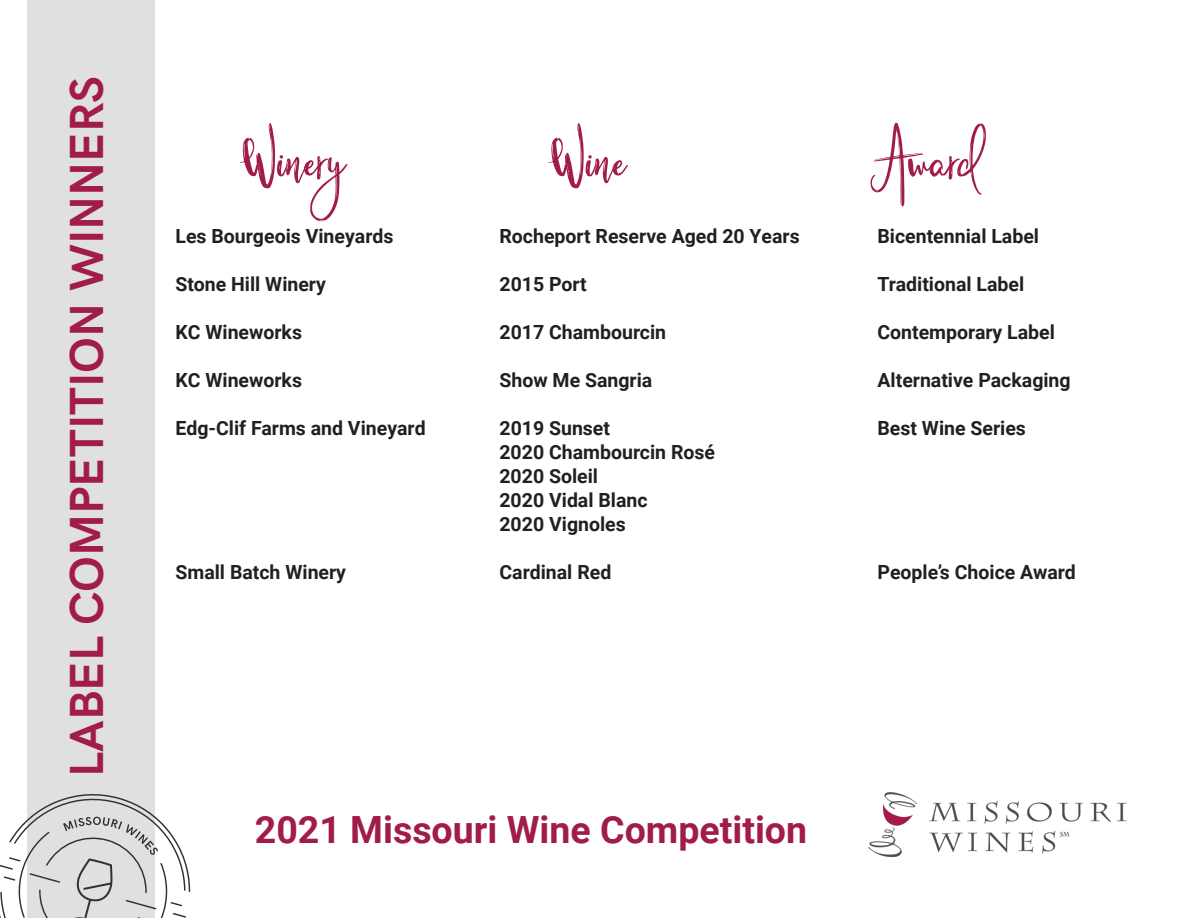
<style>
.page{position:relative;width:1188px;height:918px;background:#fff}
.page>*{position:absolute;margin:0;border:0;box-sizing:border-box;transform-origin:0 0}
.t1{font:123px "Smaragdines Script";color:#a11c48}
.t2{font:700 48px "HK Grotesk";color:#a11c48}
.t3{font:700 37.5px "Roboto";color:#a11c48}
.t4{font:700 19.5px "Roboto";color:#231f20}
</style>
<div class="page">
<div style="left:27px;top:0;width:127px;height:918px;background:#e1e0e0"></div>
<svg style="left:0;top:792px;width:191px;height:126px"></svg>
<img style="left:868px;top:792px;width:259px;height:66px">
<p class="t2" style="left:51px;top:777px;width:703px;rotate:-90deg">LABEL COMPETITION WINNERS</p>
<p class="t1" style="left:245px;top:62px;width:102px">Winery</p>
<p class="t1" style="left:553px;top:62px;width:74px">Wine</p>
<p class="t1" style="left:877px;top:62px;width:104px">Award</p>
<p class="t4" style="left:176px;top:223px;width:219px">Les Bourgeois Vineyards</p>
<p class="t4" style="left:499px;top:223px;width:302px">Rocheport Reserve Aged 20 Years</p>
<p class="t4" style="left:878px;top:223px;width:163px">Bicentennial Label</p>
<p class="t4" style="left:176px;top:271px;width:152px">Stone Hill Winery</p>
<p class="t4" style="left:499px;top:271px;width:89px">2015 Port</p>
<p class="t4" style="left:877px;top:271px;width:148px">Traditional Label</p>
<p class="t4" style="left:176px;top:319px;width:128px">KC Wineworks</p>
<p class="t4" style="left:499px;top:319px;width:168px">2017 Chambourcin</p>
<p class="t4" style="left:877px;top:319px;width:179px">Contemporary Label</p>
<p class="t4" style="left:176px;top:367px;width:128px">KC Wineworks</p>
<p class="t4" style="left:499px;top:367px;width:154px">Show Me Sangria</p>
<p class="t4" style="left:877px;top:367px;width:195px">Alternative Packaging</p>
<p class="t4" style="left:176px;top:415px;width:252px">Edg-Clif Farms and Vineyard</p>
<p class="t4" style="left:499px;top:415px;width:112px">2019 Sunset</p>
<p class="t4" style="left:878px;top:415px;width:150px">Best Wine Series</p>
<p class="t4" style="left:499px;top:439px;width:217px">2020 Chambourcin Rosé</p>
<p class="t4" style="left:499px;top:463px;width:100px">2020 Soleil</p>
<p class="t4" style="left:499px;top:487px;width:150px">2020 Vidal Blanc</p>
<p class="t4" style="left:499px;top:511px;width:128px">2020 Vignoles</p>
<p class="t4" style="left:176px;top:559px;width:172px">Small Batch Winery</p>
<p class="t4" style="left:499px;top:559px;width:113px">Cardinal Red</p>
<p class="t4" style="left:877px;top:559px;width:200px">People’s Choice Award</p>
<p class="t3" style="left:255px;top:803px;width:554px">2021 Missouri Wine Competition</p>
</div>
